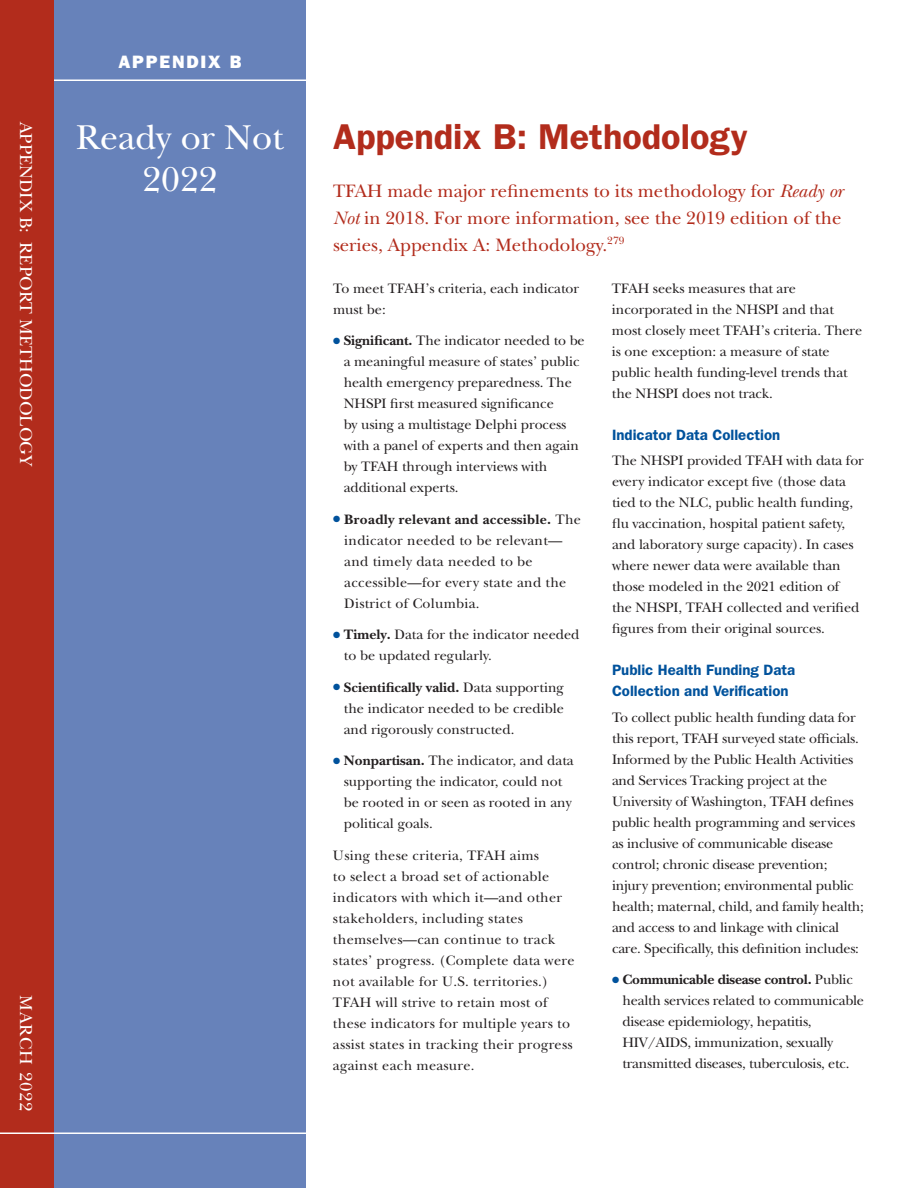
<style>
.page{position:relative;width:918px;height:1188px;background:#fff}
.page>*{position:absolute;margin:0;border:0;box-sizing:border-box;transform-origin:0 0}
.t1{font:600 36px "Franklin Gothic LT";color:#b22c1c}
.t2{font:36px/42px "New Baskerville";color:#fff;text-align:center}
.t3{font:18.75px/27px "New Baskerville";color:#b22c1c;text-align:justify}
.t4{font:18px "New Baskerville";color:#fff}
.t5{font:800 18px "Franklin Gothic LT";letter-spacing:.1em;color:#fff}
.t6{font:600 15px/21px "Franklin Gothic LT";color:#00529c}
.t7{font:14.25px/21px "New Baskerville";letter-spacing:-.005em;color:#231f20}
.t8{font:14.25px/21px "New Baskerville";letter-spacing:.02em;color:#231f20}
.s1{font-style:italic}
.s2{color:#00529c}
.s3{font-weight:700}
</style>
<div class="page">
<div style="left:0;top:0;width:306px;height:1188px;background:#6782ba"></div>
<div style="left:0;top:0;width:54px;height:1188px;background:#b22c1c"></div>
<hr style="left:54px;top:80px;width:320px;height:1px;background:#fff">
<hr style="left:0;top:1132px;width:306px;height:2px;background:#fff">
<p class="t4" style="left:37px;top:122px;width:346px;rotate:90deg">APPENDIX B: REPORT METHODOLOGY</p>
<p class="t5" style="left:118px;top:51px;width:125px">APPENDIX B</p>
<h1 class="t2" style="left:76px;top:116px;width:209px">Ready or Not<br>2022</h1>
<p class="t4" style="left:37px;top:995px;width:118px;rotate:90deg">MARCH 2022</p>
<h1 class="t1" style="left:333px;top:115px;width:416px">Appendix B: Methodology</h1>
<h2 class="t3" style="left:333px;top:177px;width:511px">TFAH made major refinements to its methodology for <span class="s1">Ready or Not</span> in 2018. For more information, see the 2019 edition of the series, Appendix A: Methodology.<sup>279</sup></h2>
<p class="t7" style="left:333px;top:277px;width:248px">To meet TFAH’s criteria, each indicator must be:</p>
<p class="t7" style="left:344px;top:330px;width:243px;text-indent:-11px"><span class="s2">●</span> <span class="s3">Significant.</span> The indicator needed to be a meaningful measure of states’ public health emergency preparedness. The NHSPI first measured significance<br>by using a multistage Delphi process with a panel of experts and then again by TFAH through interviews with additional experts.</p>
<p class="t8" style="left:344px;top:508px;width:238px;text-indent:-11px"><span class="s2">●</span> <span class="s3">Broadly relevant and accessible.</span> The indicator needed to be relevant— and timely data needed to be accessible—for every state and the<br>District of Columbia.</p>
<p class="t7" style="left:344px;top:624px;width:237px;text-indent:-11px"><span class="s2">●</span> <span class="s3">Timely.</span> Data for the indicator needed to be updated regularly.</p>
<p class="t7" style="left:344px;top:676px;width:222px;text-align:justify;text-indent:-11px"><span class="s2">●</span> <span class="s3">Scientifically valid.</span> Data supporting the indicator needed to be credible and rigorously constructed.</p>
<p class="t7" style="left:344px;top:750px;width:231px;text-indent:-11px"><span class="s2">●</span> <span class="s3">Nonpartisan.</span> The indicator, and data supporting the indicator, could not be rooted in or seen as rooted in any political goals.</p>
<p class="t8" style="left:333px;top:844px;width:243px">Using these criteria, TFAH aims<br>to select a broad set of actionable indicators with which it—and other stakeholders, including states themselves—can continue to track states’ progress. (Complete data were not available for U.S. territories.)<br>TFAH will strive to retain most of these indicators for multiple years to assist states in tracking their progress against each measure.</p>
<p class="t7" style="left:612px;top:277px;width:252px">TFAH seeks measures that are incorporated in the NHSPI and that most closely meet TFAH’s criteria. There is one exception: a measure of state public health funding-level trends that the NHSPI does not track.</p>
<p class="t6" style="left:612px;top:424px;width:170px">Indicator Data Collection</p>
<p class="t7" style="left:612px;top:450px;width:254px">The NHSPI provided TFAH with data for every indicator except five (those data tied to the NLC, public health funding, flu vaccination, hospital patient safety, and laboratory surge capacity). In cases where newer data were available than those modeled in the 2021 edition of<br>the NHSPI, TFAH collected and verified figures from their original sources.</p>
<p class="t6" style="left:612px;top:659px;width:185px">Public Health Funding Data<br>Collection and Verification</p>
<p class="t7" style="left:612px;top:706px;width:254px">To collect public health funding data for this report, TFAH surveyed state officials.<br>Informed by the Public Health Activities and Services Tracking project at the University of Washington, TFAH defines public health programming and services as inclusive of communicable disease control; chronic disease prevention; injury prevention; environmental public health; maternal, child, and family health; and access to and linkage with clinical care. Specifically, this definition includes:</p>
<p class="t7" style="left:622px;top:969px;width:243px;text-indent:-10px"><span class="s2">●</span> <span class="s3">Communicable disease control.</span> Public health services related to communicable disease epidemiology, hepatitis, HIV/AIDS, immunization, sexually transmitted diseases, tuberculosis, etc.</p>
</div>
